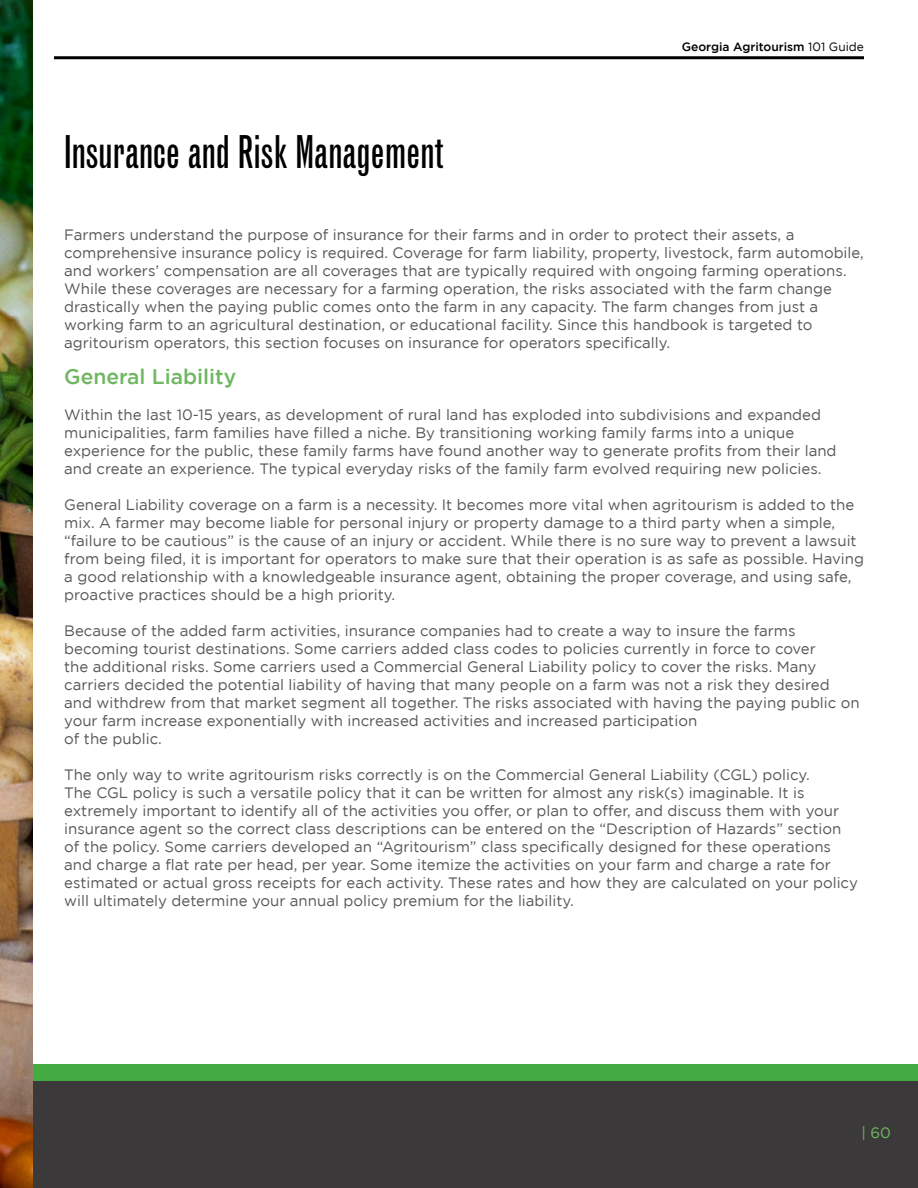
<style>
.page{position:relative;width:918px;height:1188px;background:#fff}
.page>*{position:absolute;margin:0;border:0;box-sizing:border-box;transform-origin:0 0}
.t1{font:45px "Grotesque MT Std Extra Cond";color:#000}
.t2{font:500 21px "Gotham";color:#6fb760}
.t3{font:15px/18px "Gotham";color:#57585a}
.t4{font:15px "Gotham";color:#6fb760}
.t5{font:500 12px "Gotham";color:#000}
.s1{font-weight:400}
</style>
<div class="page">
<div style="left:0;top:1078px;width:918px;height:110px;background:#3b393a"></div>
<div style="left:0;top:1065px;width:918px;height:16px;background:#44aa42"></div>
<hr style="left:54px;top:56px;width:810px;height:3px;background:#000">
<img style="left:0;top:0;width:33px;height:1188px">
<p class="t1" style="left:64px;top:125px;width:381px">Insurance and Risk Management</p>
<p class="t5" style="left:682px;top:40px;width:184px">Georgia Agritourism <span class="s1">101 Guide</span></p>
<p class="t3" style="left:64px;top:226px;width:801px">Farmers understand the purpose of insurance for their farms and in order to protect their assets, a comprehensive insurance policy is required. Coverage for farm liability, property, livestock, farm automobile, and workers’ compensation are all coverages that are typically required with ongoing farming operations.<br>While these coverages are necessary for a farming operation, the risks associated with the farm change drastically when the paying public comes onto the farm in any capacity. The farm changes from just a working farm to an agricultural destination, or educational facility. Since this handbook is targeted to agritourism operators, this section focuses on insurance for operators specifically.</p>
<p class="t2" style="left:64px;top:365px;width:174px">General Liability</p>
<p class="t3" style="left:64px;top:406px;width:774px">Within the last 10-15 years, as development of rural land has exploded into subdivisions and expanded municipalities, farm families have filled a niche. By transitioning working family farms into a unique experience for the public, these family farms have found another way to generate profits from their land and create an experience. The typical everyday risks of the family farm evolved requiring new policies.</p>
<p class="t3" style="left:64px;top:496px;width:801px">General Liability coverage on a farm is a necessity. It becomes more vital when agritourism is added to the mix. A farmer may become liable for personal injury or property damage to a third party when a simple, “failure to be cautious” is the cause of an injury or accident. While there is no sure way to prevent a lawsuit from being filed, it is important for operators to make sure that their operation is as safe as possible. Having a good relationship with a knowledgeable insurance agent, obtaining the proper coverage, and using safe, proactive practices should be a high priority.</p>
<p class="t3" style="left:64px;top:622px;width:797px">Because of the added farm activities, insurance companies had to create a way to insure the farms becoming tourist destinations. Some carriers added class codes to policies currently in force to cover<br>the additional risks. Some carriers used a Commercial General Liability policy to cover the risks. Many carriers decided the potential liability of having that many people on a farm was not a risk they desired and withdrew from that market segment all together. The risks associated with having the paying public on your farm increase exponentially with increased activities and increased participation<br>of the public.</p>
<p class="t3" style="left:64px;top:766px;width:795px">The only way to write agritourism risks correctly is on the Commercial General Liability (CGL) policy.<br>The CGL policy is such a versatile policy that it can be written for almost any risk(s) imaginable. It is extremely important to identify all of the activities you offer, or plan to offer, and discuss them with your insurance agent so the correct class descriptions can be entered on the “Description of Hazards” section of the policy. Some carriers developed an “Agritourism” class specifically designed for these operations and charge a flat rate per head, per year. Some itemize the activities on your farm and charge a rate for estimated or actual gross receipts for each activity. These rates and how they are calculated on your policy will ultimately determine your annual policy premium for the liability.</p>
<p class="t4" style="left:861px;top:1124px;width:31px">| 60</p>
</div>
